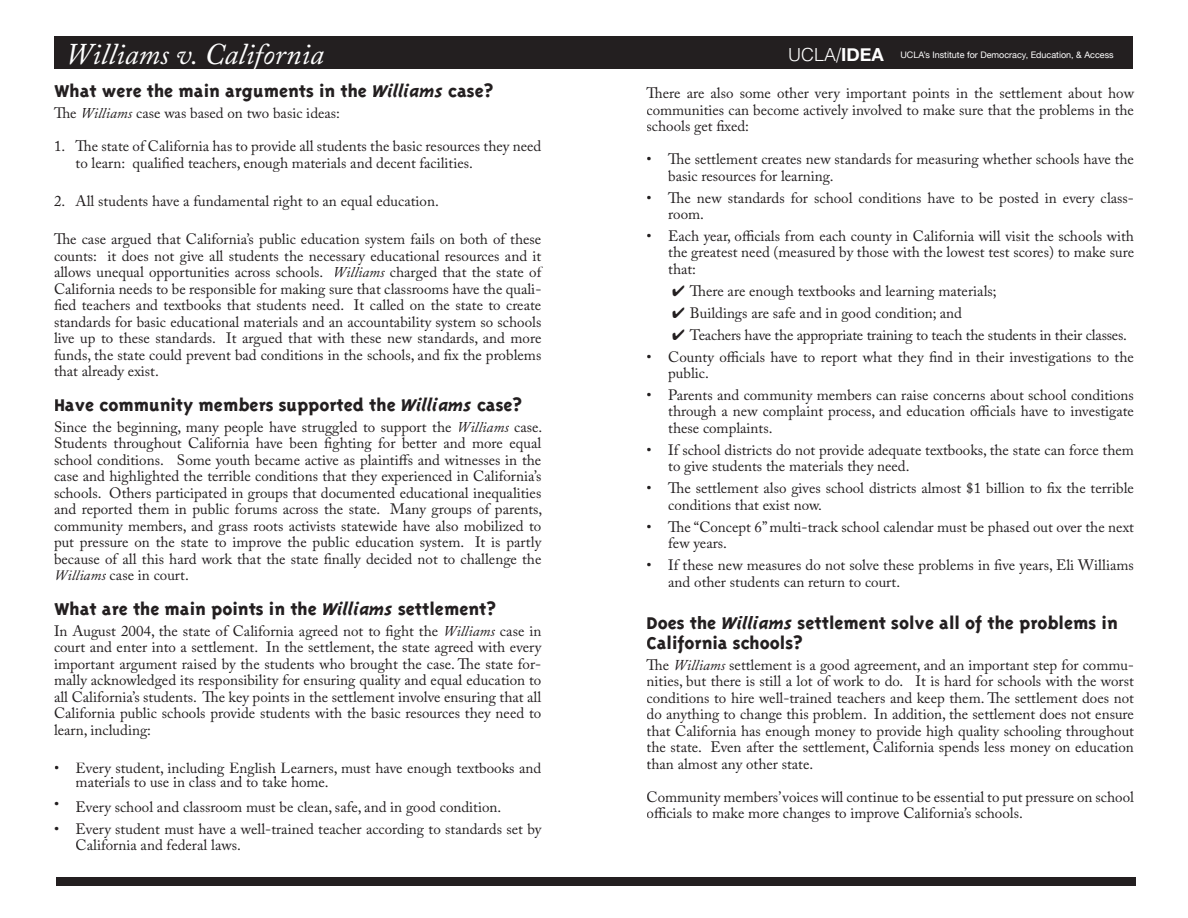
<style>
.page{position:relative;width:1188px;height:918px;background:#fff}
.page>*{position:absolute;margin:0;border:0;box-sizing:border-box;transform-origin:0 0}
.t1{font:italic 30px "Adobe Caslon Pro";color:#fff}
.t2{font:800 19.5px/19.5px "Triplex";color:#231f20}
.t3{font:15px/16.5px "Adobe Caslon Pro";color:#231f20}
.t4{font:9px "Helvetica Neue";color:#fff}
.s1{font-family:"Helvetica";font-weight:300;font-size:18px}
.s2{font-weight:700;font-size:18px}
.s3{font-style:italic}
</style>
<div class="page">
<div style="left:56px;top:877px;width:1080px;height:9px;background:#231f20"></div>
<hr style="left:76px;top:776px;width:252px;height:1px;background:#231f20">
<div style="left:54px;top:37px;width:1079px;height:32px;background:#231f20"></div>
<h1 class="t1" style="left:65px;top:36px;width:260px">Williams v. California</h1>
<p class="t4" style="left:788px;top:50px;width:327px"><span class="s1">UCLA/</span><span class="s2">IDEA</span> UCLA’s Institute for Democracy, Education, &amp; Access</p>
<h2 class="t2" style="left:54px;top:81px;width:441px">What were the main arguments in the <span class="s3">Williams</span> case?</h2>
<p class="t3" style="left:54px;top:105px;width:288px">The <span class="s3">Williams</span> case was based on two basic ideas:</p>
<p class="t3" style="left:76px;top:138px;width:467px;text-indent:-22px">1. The state of California has to provide all students the basic resources they need to learn: qualified teachers, enough materials and decent facilities.</p>
<p class="t3" style="left:54px;top:193px;width:386px">2. All students have a fundamental right to an equal education.</p>
<p class="t3" style="left:54px;top:231px;width:489px;text-align:justify">The case argued that California’s public education system fails on both of these counts: it does not give all students the necessary educational resources and it allows unequal opportunities across schools. <span class="s3">Williams</span> charged that the state of California needs to be responsible for making sure that classrooms have the quali&shy;fied teachers and textbooks that students need. It called on the state to create standards for basic educational materials and an accountability system so schools live up to these standards. It argued that with these new standards, and more funds, the state could prevent bad conditions in the schools, and fix the problems that already exist.</p>
<h2 class="t2" style="left:54px;top:395px;width:470px">Have community members supported the <span class="s3">Williams</span> case?</h2>
<p class="t3" style="left:54px;top:419px;width:490px;text-align:justify">Since the beginning, many people have struggled to support the <span class="s3">Williams</span> case.<br>Students throughout California have been fighting for better and more equal school conditions. Some youth became active as plaintiffs and witnesses in the case and highlighted the terrible conditions that they experienced in California’s schools. Others participated in groups that documented educational inequalities and reported them in public forums across the state. Many groups of parents, community members, and grass roots activists statewide have also mobilized to put pressure on the state to improve the public education system. It is partly because of all this hard work that the state finally decided not to challenge the <span class="s3">Williams</span> case in court.</p>
<h2 class="t2" style="left:54px;top:599px;width:444px">What are the main points in the <span class="s3">Williams</span> settlement?</h2>
<p class="t3" style="left:54px;top:623px;width:489px;text-align:justify">In August 2004, the state of California agreed not to fight the <span class="s3">Williams</span> case in court and enter into a settlement. In the settlement, the state agreed with every important argument raised by the students who brought the case. The state for&shy;mally acknowledged its responsibility for ensuring quality and equal education to all California’s students. The key points in the settlement involve ensuring that all California public schools provide students with the basic resources they need to learn, including:</p>
<p class="t3" style="left:76px;top:773px;width:255px">materials to use in class and to take home.</p>
<p class="t3" style="left:54px;top:760px;width:489px">• Every student, including English Learners, must have enough textbooks and</p>
<p class="t3" style="left:54px;top:798px;width:449px">• Every school and classroom must be clean, safe, and in good condition.</p>
<p class="t3" style="left:76px;top:820px;width:467px;text-indent:-22px">• Every student must have a well-trained teacher according to standards set by<br>California and federal laws.</p>
<p class="t3" style="left:647px;top:85px;width:489px;text-align:justify">There are also some other very important points in the settlement about how communities can become actively involved to make sure that the problems in the schools get fixed:</p>
<p class="t3" style="left:668px;top:151px;width:467px;text-indent:-22px">• The settlement creates new standards for measuring whether schools have the basic resources for learning.</p>
<p class="t3" style="left:668px;top:189px;width:467px;text-indent:-22px">• The new standards for school conditions have to be posted in every class&shy;room.</p>
<p class="t3" style="left:668px;top:228px;width:467px;text-align:justify;text-indent:-22px">• Each year, officials from each county in California will visit the schools with the greatest need (measured by those with the lowest test scores) to make sure that:</p>
<p class="t3" style="left:672px;top:282px;width:326px">✔ There are enough textbooks and learning materials;</p>
<p class="t3" style="left:672px;top:304px;width:291px">✔ Buildings are safe and in good condition; and</p>
<p class="t3" style="left:672px;top:326px;width:456px">✔ Teachers have the appropriate training to teach the students in their classes.</p>
<p class="t3" style="left:668px;top:348px;width:467px;text-indent:-22px">• County officials have to report what they find in their investigations to the public.</p>
<p class="t3" style="left:668px;top:387px;width:467px;text-align:justify;text-indent:-22px">• Parents and community members can raise concerns about school conditions through a new complaint process, and education officials have to investigate these complaints.</p>
<p class="t3" style="left:668px;top:441px;width:467px;text-indent:-22px">• If school districts do not provide adequate textbooks, the state can force them to give students the materials they need.</p>
<p class="t3" style="left:668px;top:480px;width:467px;text-indent:-22px">• The settlement also gives school districts almost $1 billion to fix the terrible conditions that exist now.</p>
<p class="t3" style="left:668px;top:518px;width:467px;text-indent:-22px">• The “Concept 6” multi-track school calendar must be phased out over the next few years.</p>
<p class="t3" style="left:668px;top:557px;width:467px;text-indent:-22px">• If these new measures do not solve these problems in five years, Eli Williams and other students can return to court.</p>
<h2 class="t2" style="left:647px;top:613px;width:473px">Does the <span class="s3">Williams</span> settlement solve all of the problems in<br>California schools?</h2>
<p class="t3" style="left:647px;top:657px;width:489px;text-align:justify">The <span class="s3">Williams</span> settlement is a good agreement, and an important step for commu&shy;nities, but there is still a lot of work to do. It is hard for schools with the worst conditions to hire well-trained teachers and keep them. The settlement does not do anything to change this problem. In addition, the settlement does not ensure that California has enough money to provide high quality schooling throughout the state. Even after the settlement, California spends less money on education than almost any other state.</p>
<p class="t3" style="left:647px;top:789px;width:489px">Community members’ voices will continue to be essential to put pressure on school officials to make more changes to improve California’s schools.</p>
</div>
